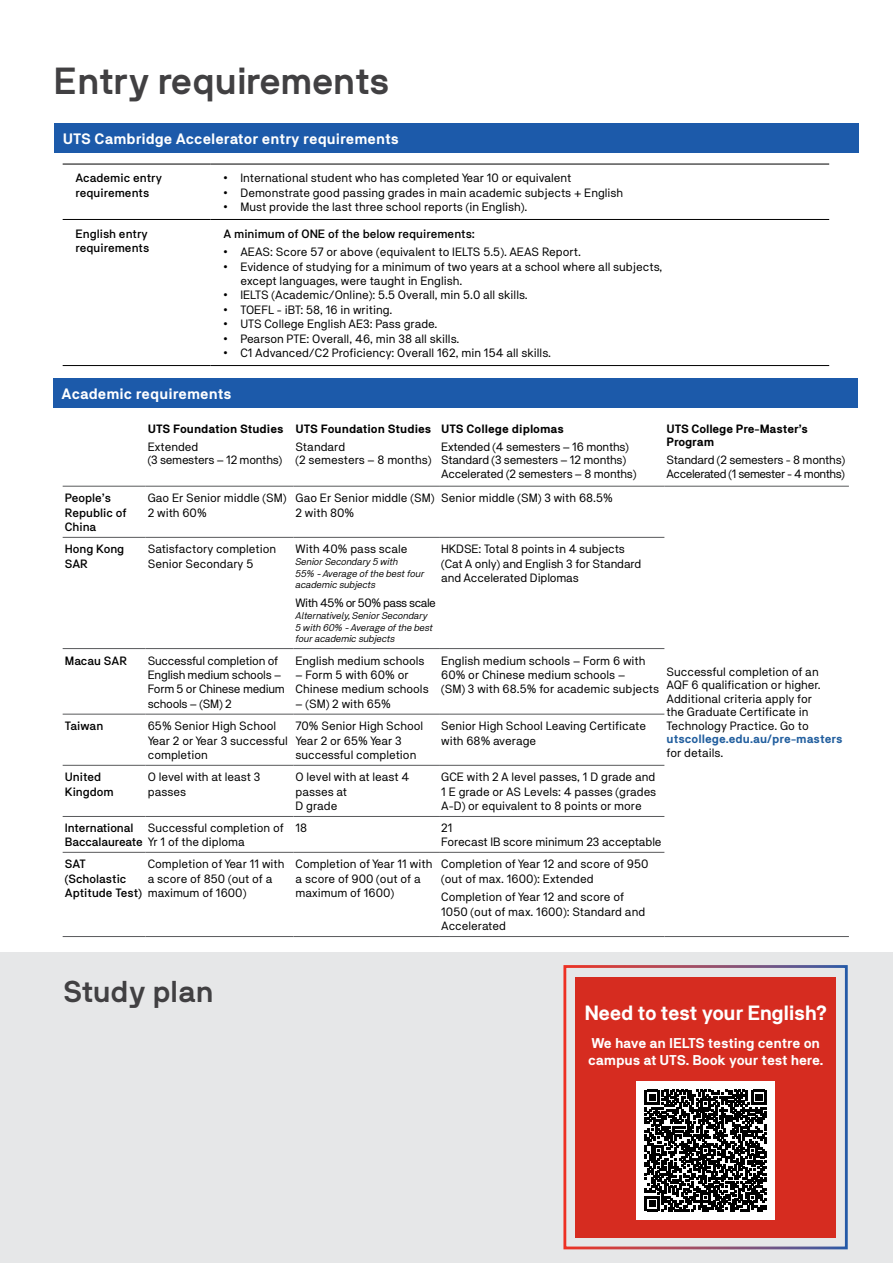
<style>
.page{position:relative;width:893px;height:1263px;background:#fff}
.page>*{position:absolute;margin:0;border:0;box-sizing:border-box;transform-origin:0 0}
.t1{font:700 37.5px "NB International Pro";color:#414042}
.t2{font:700 30px "NB International Pro";color:#414042}
.t3{font:700 20.55px "NB Akademie Std";letter-spacing:-.025em;color:#fff}
.t4{font:700 15px "NB Akademie Std";color:#fff}
.t5{font:700 14.1px/17px "NB Akademie Std";letter-spacing:-.01em;color:#fff}
.t6{font:12px/14.4px "NB Akademie Std";color:#000}
.t7{font:500 12px/14.4px "NB Akademie Std";color:#000}
.t8{font:12px/13.5px "NB Akademie Std";letter-spacing:-.02em;color:#000}
.t9{font:700 12px/13.5px "NB Akademie Std";letter-spacing:-.01em;color:#000}
.t10{font:12px/13.5px "NB Akademie Std";letter-spacing:-.04em;color:#000}
.t11{font:700 12px "NB Akademie Std";color:#215e9e}
.t12{font:italic 9.75px/11.7px "NB Akademie Std";color:#000}
.s1{font-family:"Arial"}
.s2{font-weight:400}
</style>
<div class="page">
<hr style="left:63px;top:486px;width:83px;height:1px;background:#58595b">
<hr style="left:146px;top:486px;width:147px;height:1px;background:#58595b">
<hr style="left:293px;top:486px;width:146px;height:1px;background:#58595b">
<hr style="left:439px;top:486px;width:225px;height:1px;background:#58595b">
<hr style="left:664px;top:486px;width:185px;height:1px;background:#58595b">
<hr style="left:63px;top:537px;width:83px;height:1px;background:#58595b">
<hr style="left:146px;top:537px;width:147px;height:1px;background:#58595b">
<hr style="left:293px;top:537px;width:146px;height:1px;background:#58595b">
<hr style="left:439px;top:537px;width:225px;height:1px;background:#58595b">
<hr style="left:63px;top:648px;width:83px;height:1px;background:#58595b">
<hr style="left:146px;top:648px;width:147px;height:1px;background:#58595b">
<hr style="left:293px;top:648px;width:146px;height:1px;background:#58595b">
<hr style="left:439px;top:648px;width:225px;height:1px;background:#58595b">
<hr style="left:63px;top:714px;width:83px;height:1px;background:#58595b">
<hr style="left:146px;top:714px;width:147px;height:1px;background:#58595b">
<hr style="left:293px;top:714px;width:146px;height:1px;background:#58595b">
<hr style="left:439px;top:714px;width:225px;height:1px;background:#58595b">
<hr style="left:63px;top:765px;width:83px;height:1px;background:#58595b">
<hr style="left:146px;top:765px;width:147px;height:1px;background:#58595b">
<hr style="left:293px;top:765px;width:146px;height:1px;background:#58595b">
<hr style="left:439px;top:765px;width:225px;height:1px;background:#58595b">
<hr style="left:63px;top:816px;width:83px;height:1px;background:#58595b">
<hr style="left:146px;top:816px;width:147px;height:1px;background:#58595b">
<hr style="left:293px;top:816px;width:146px;height:1px;background:#58595b">
<hr style="left:439px;top:816px;width:225px;height:1px;background:#58595b">
<hr style="left:63px;top:852px;width:83px;height:1px;background:#58595b">
<hr style="left:146px;top:852px;width:147px;height:1px;background:#58595b">
<hr style="left:293px;top:852px;width:146px;height:1px;background:#58595b">
<hr style="left:63px;top:936px;width:83px;height:1px;background:#58595b">
<hr style="left:146px;top:936px;width:147px;height:1px;background:#58595b">
<hr style="left:293px;top:936px;width:146px;height:1px;background:#58595b">
<hr style="left:664px;top:936px;width:185px;height:1px;background:#58595b">
<hr style="left:439px;top:852px;width:225px;height:1px;background:#58595b">
<hr style="left:439px;top:936px;width:225px;height:1px;background:#58595b">
<div style="left:53px;top:378px;width:805px;height:30px;background:#1c5aaa"></div>
<hr style="left:63px;top:164px;width:148px;height:1px;background:#000">
<hr style="left:211px;top:164px;width:618px;height:1px;background:#000">
<hr style="left:63px;top:219px;width:148px;height:1px;background:#000">
<hr style="left:211px;top:219px;width:618px;height:1px;background:#000">
<hr style="left:63px;top:365px;width:148px;height:1px;background:#000">
<hr style="left:211px;top:365px;width:618px;height:1px;background:#000">
<div style="left:54px;top:123px;width:805px;height:30px;background:#1c5aaa"></div>
<div style="left:0;top:952px;width:893px;height:311px;background:#e6e7e8"></div>
<div style="left:575px;top:977px;width:261px;height:260px;background:#d62c20"></div>
<div style="left:563px;top:965px;width:285px;height:284px;border:3px solid #fff"></div>
<div style="left:636px;top:1081px;width:139px;height:139px;background:#fff"></div>
<svg style="left:645px;top:1090px;width:121px;height:121px"></svg>
<h1 class="t1" style="left:54px;top:59px;width:337px">Entry requirements</h1>
<p class="t4" style="left:63px;top:131px;width:338px">UTS Cambridge Accelerator entry requirements</p>
<p class="t7" style="left:75px;top:171px;width:88px">Academic entry requirements</p>
<p class="t6" style="left:223px;top:171px;width:349px"><span class="s1">•</span> International student who has completed Year 10 or equivalent</p>
<p class="t6" style="left:223px;top:185px;width:401px"><span class="s1">•</span> Demonstrate good passing grades in main academic subjects + English</p>
<p class="t6" style="left:223px;top:199px;width:306px"><span class="s1">•</span> Must provide the last three school reports (in English).</p>
<p class="t7" style="left:75px;top:226px;width:75px">English entry requirements</p>
<p class="t7" style="left:223px;top:226px;width:253px">A minimum of ONE of the below requirements:</p>
<p class="t6" style="left:223px;top:245px;width:359px"><span class="s1">•</span> AEAS: Score 57 or above (equivalent to IELTS 5.5). AEAS Report.</p>
<p class="t6" style="left:240px;top:259px;width:424px;text-indent:-17px"><span class="s1">•</span> Evidence of studying for a minimum of two years at a school where all subjects, except languages, were taught in English.</p>
<p class="t6" style="left:223px;top:288px;width:306px"><span class="s1">•</span> IELTS (Academic/Online): 5.5 Overall, min 5.0 all skills.</p>
<p class="t6" style="left:223px;top:302px;width:171px"><span class="s1">•</span> TOEFL - iBT: 58, 16 in writing.</p>
<p class="t6" style="left:223px;top:317px;width:216px"><span class="s1">•</span> UTS College English AE3: Pass grade.</p>
<p class="t6" style="left:223px;top:331px;width:238px"><span class="s1">•</span> Pearson PTE: Overall, 46, min 38 all skills.</p>
<p class="t6" style="left:223px;top:345px;width:329px"><span class="s1">•</span> C1 Advanced/C2 Proficiency: Overall 162, min 154 all skills.</p>
<p class="t4" style="left:62px;top:385px;width:171px">Academic requirements</p>
<p class="t9" style="left:148px;top:422px;width:137px">UTS Foundation Studies</p>
<p class="t8" style="left:148px;top:440px;width:136px">Extended<br>(3 semesters − 12 months)</p>
<p class="t9" style="left:296px;top:422px;width:137px">UTS Foundation Studies</p>
<p class="t6" style="left:296px;top:440px;width:137px;line-height:13.5px">Standard<br>(2 semesters − 8 months)</p>
<p class="t9" style="left:441px;top:422px;width:124px">UTS College diplomas</p>
<p class="t8" style="left:441px;top:440px;width:197px">Extended (4 semesters − 16 months)<br>Standard (3 semesters − 12 months)<br>Accelerated (2 semesters − 8 months)</p>
<p class="t7" style="left:65px;top:491px;width:63px">People’s<br>Republic of<br>China</p>
<p class="t6" style="left:148px;top:491px;width:140px">Gao Er Senior middle (SM)<br>2 with 60%</p>
<p class="t6" style="left:296px;top:491px;width:140px">Gao Er Senior middle (SM)<br>2 with 80%</p>
<p class="t6" style="left:441px;top:491px;width:173px">Senior middle (SM) 3 with 68.5%</p>
<p class="t7" style="left:65px;top:542px;width:61px">Hong Kong<br>SAR</p>
<p class="t6" style="left:148px;top:542px;width:130px">Satisfactory completion<br>Senior Secondary 5</p>
<p class="t6" style="left:296px;top:542px;width:114px">With 40% pass scale</p>
<p class="t6" style="left:441px;top:542px;width:202px">HKDSE: Total 8 points in 4 subjects (Cat A only) and English 3 for Standard and Accelerated Diplomas</p>
<p class="t12" style="left:296px;top:556px;width:130px">Senior Secondary 5 with<br>55% - Average of the best four academic subjects</p>
<p class="t10" style="left:296px;top:596px;width:142px">With 45% or 50% pass scale</p>
<p class="t12" style="left:296px;top:609px;width:139px">Alternatively, Senior Secondary<br>5 with 60% - Average of the best four academic subjects</p>
<p class="t9" style="left:667px;top:422px;width:143px">UTS College Pre-Master’s<br>Program</p>
<p class="t10" style="left:667px;top:453px;width:180px">Standard (2 semesters - 8 months)<br>Accelerated (1 semester - 4 months)</p>
<p class="t7" style="left:65px;top:653px;width:64px">Macau SAR</p>
<p class="t8" style="left:148px;top:653px;width:139px;line-height:14.4px">Successful completion of<br>English medium schools −<br>Form 5 or Chinese medium schools − (SM) 2</p>
<p class="t6" style="left:296px;top:653px;width:135px">English medium schools − Form 5 with 60% or<br>Chinese medium schools − (SM) 2 with 65%</p>
<p class="t6" style="left:441px;top:653px;width:219px">English medium schools − Form 6 with<br>60% or Chinese medium schools −<br>(SM) 3 with 68.5% for academic subjects</p>
<p class="t7" style="left:65px;top:719px;width:40px">Taiwan</p>
<p class="t6" style="left:148px;top:719px;width:142px">65% Senior High School<br>Year 2 or Year 3 successful completion</p>
<p class="t6" style="left:296px;top:719px;width:129px">70% Senior High School<br>Year 2 or 65% Year 3 successful completion</p>
<p class="t6" style="left:441px;top:719px;width:206px">Senior High School Leaving Certificate with 68% average</p>
<p class="t7" style="left:65px;top:770px;width:50px">United<br>Kingdom</p>
<p class="t6" style="left:148px;top:770px;width:114px">O level with at least 3 passes</p>
<p class="t6" style="left:296px;top:770px;width:116px">O level with at least 4 passes at<br>D grade</p>
<p class="t6" style="left:441px;top:770px;width:217px;text-align:justify">GCE with 2 A level passes, 1 D grade and 1 E grade or AS Levels: 4 passes (grades A-D) or equivalent to 8 points or more</p>
<p class="t7" style="left:65px;top:821px;width:182px;line-height:13.5px">International<br>Baccalaureate <span class="s2">Yr 1 of the diploma</span></p>
<p class="t6" style="left:667px;top:665px;width:156px;line-height:13.5px">Successful completion of an<br>AQF 6 qualification or higher.<br>Additional criteria apply for the Graduate Certificate in<br>Technology Practice. Go to</p>
<p class="t11" style="left:667px;top:732px;width:178px">utscollege.edu.au/pre-masters</p>
<p class="t6" style="left:667px;top:745px;width:58px">for details.</p>
<p class="t6" style="left:148px;top:821px;width:137px">Successful completion of</p>
<p class="t6" style="left:296px;top:821px;width:13px">18</p>
<p class="t6" style="left:441px;top:821px;width:222px;line-height:13.5px">21<br>Forecast IB score minimum 23 acceptable</p>
<p class="t7" style="left:65px;top:857px;width:79px">SAT (Scholastic<br>Aptitude Test)</p>
<p class="t6" style="left:148px;top:857px;width:138px">Completion of Year 11 with a score of 850 (out of a maximum of 1600)</p>
<p class="t6" style="left:296px;top:857px;width:138px">Completion of Year 11 with a score of 900 (out of a maximum of 1600)</p>
<p class="t6" style="left:441px;top:857px;width:209px">Completion of Year 12 and score of 950 (out of max. 1600): Extended</p>
<p class="t6" style="left:441px;top:890px;width:206px">Completion of Year 12 and score of<br>1050 (out of max. 1600): Standard and<br>Accelerated</p>
<h2 class="t2" style="left:64px;top:974px;width:152px">Study plan</h2>
<h3 class="t3" style="left:584px;top:1002px;width:244px">Need to test your English?</h3>
<p class="t5" style="left:588px;top:1034px;width:237px">We have an IELTS testing centre on campus at UTS. Book your test here.</p>
</div>
